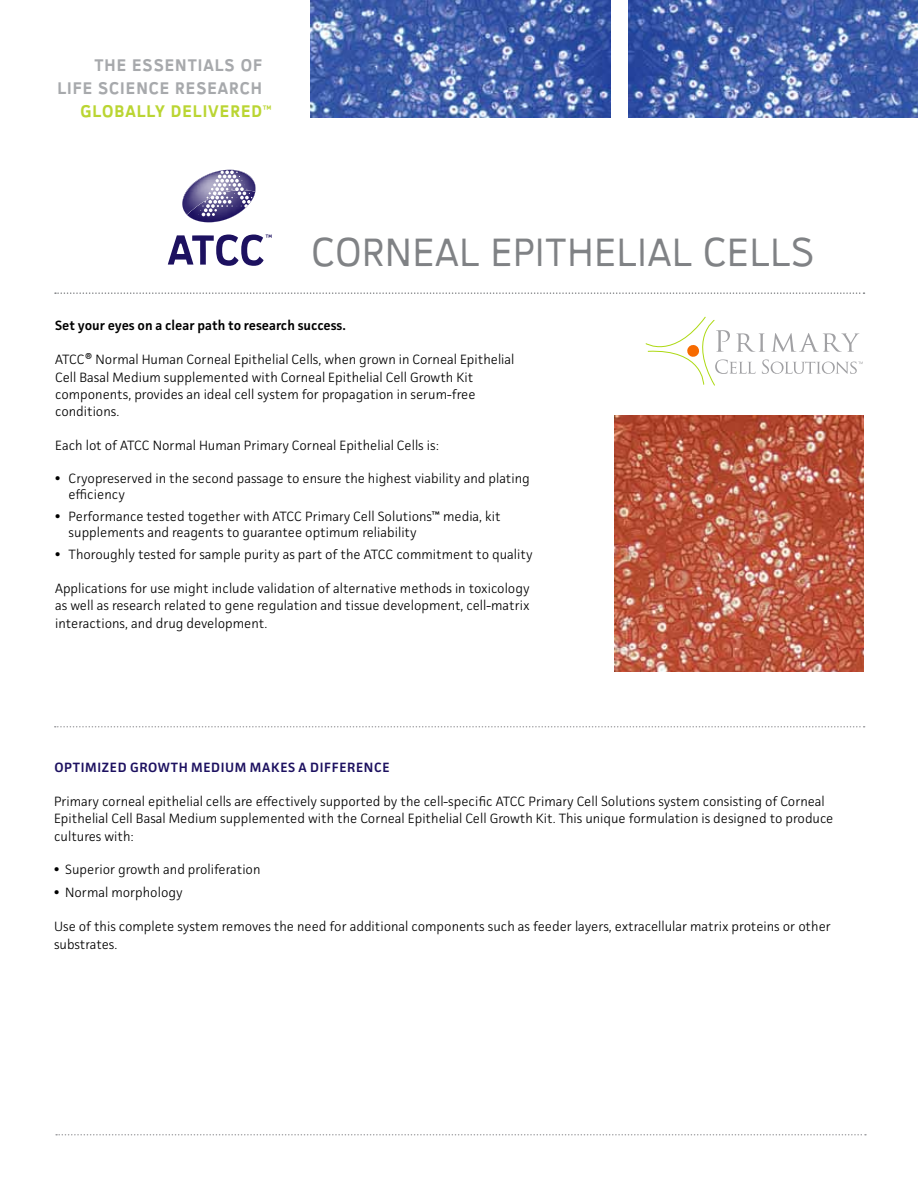
<style>
.page{position:relative;width:918px;height:1188px;background:#fff}
.page>*{position:absolute;margin:0;border:0;box-sizing:border-box;transform-origin:0 0}
.t1{font:39px "Crank 8 Minus Two";letter-spacing:.02em;color:#808285}
.t2{font:16.2px/23px "Crank 8 Plus Two";letter-spacing:.06em;color:#a7a9ac;text-align:right}
.t3{font:16.2px "Crank 8 Plus Two";letter-spacing:.06em;color:#bad532}
.t4{font:300 13.5px/17.2px "Facit";color:#000}
.t5{font:600 13.5px "Facit";letter-spacing:-.005em;color:#000}
.t6{font:600 13.5px "Facit";letter-spacing:.05em;color:#1d1160}
.s1{font-weight:700}
</style>
<div class="page">
<svg style="left:645px;top:316px;width:218px;height:70px"></svg>
<img style="left:310px;top:0;width:300px;height:117px">
<img style="left:628px;top:0;width:290px;height:117px">
<img style="left:615px;top:416px;width:248px;height:256px">
<svg style="left:182px;top:170px;width:74px;height:52px"></svg>
<svg style="left:168px;top:235px;width:104px;height:31px"></svg>
<svg style="left:55px;top:292px;width:810px;height:2px"></svg>
<svg style="left:55px;top:726px;width:810px;height:2px"></svg>
<svg style="left:56px;top:1134px;width:810px;height:2px"></svg>
<p class="t2" style="left:57px;top:54px;width:206px">THE ESSENTIALS OF<br>LIFE SCIENCE RESEARCH</p>
<p class="t3" style="left:80px;top:101px;width:193px">GLOBALLY DELIVERED™</p>
<h1 class="t1" style="left:311px;top:230px;width:504px">CORNEAL EPITHELIAL CELLS</h1>
<p class="t5" style="left:55px;top:317px;width:292px">Set your eyes on a clear path to research success.</p>
<p class="t4" style="left:55px;top:351px;width:461px">ATCC® Normal Human Corneal Epithelial Cells, when grown in Corneal Epithelial Cell Basal Medium supplemented with Corneal Epithelial Cell Growth Kit components, provides an ideal cell system for propagation in serum-free conditions.</p>
<p class="t4" style="left:55px;top:436px;width:385px">Each lot of ATCC Normal Human Primary Corneal Epithelial Cells is:</p>
<p class="t4" style="left:69px;top:470px;width:463px;line-height:16.2px;text-indent:-14px"><span class="s1">•</span> Cryopreserved in the second passage to ensure the highest viability and plating efficiency</p>
<p class="t4" style="left:69px;top:508px;width:434px;line-height:16.2px;text-indent:-14px"><span class="s1">•</span> Performance tested together with ATCC Primary Cell Solutions™ media, kit supplements and reagents to guarantee optimum reliability</p>
<p class="t4" style="left:55px;top:545px;width:479px"><span class="s1">•</span> Thoroughly tested for sample purity as part of the ATCC commitment to quality</p>
<p class="t4" style="left:55px;top:580px;width:476px;text-align:justify">Applications for use might include validation of alternative methods in toxicology as well as research related to gene regulation and tissue development, cell-matrix interactions, and drug development.</p>
<p class="t6" style="left:54px;top:759px;width:337px">Optimized Growth Medium Makes a Difference</p>
<p class="t4" style="left:54px;top:793px;width:781px">Primary corneal epithelial cells are effectively supported by the cell-specific ATCC Primary Cell Solutions system consisting of Corneal<br>Epithelial Cell Basal Medium supplemented with the Corneal Epithelial Cell Growth Kit. This unique formulation is designed to produce cultures with:</p>
<p class="t4" style="left:54px;top:861px;width:208px"><span class="s1">•</span> Superior growth and proliferation</p>
<p class="t4" style="left:54px;top:883px;width:130px"><span class="s1">•</span> Normal morphology</p>
<p class="t4" style="left:54px;top:918px;width:778px">Use of this complete system removes the need for additional components such as feeder layers, extracellular matrix proteins or other substrates.</p>
</div>
